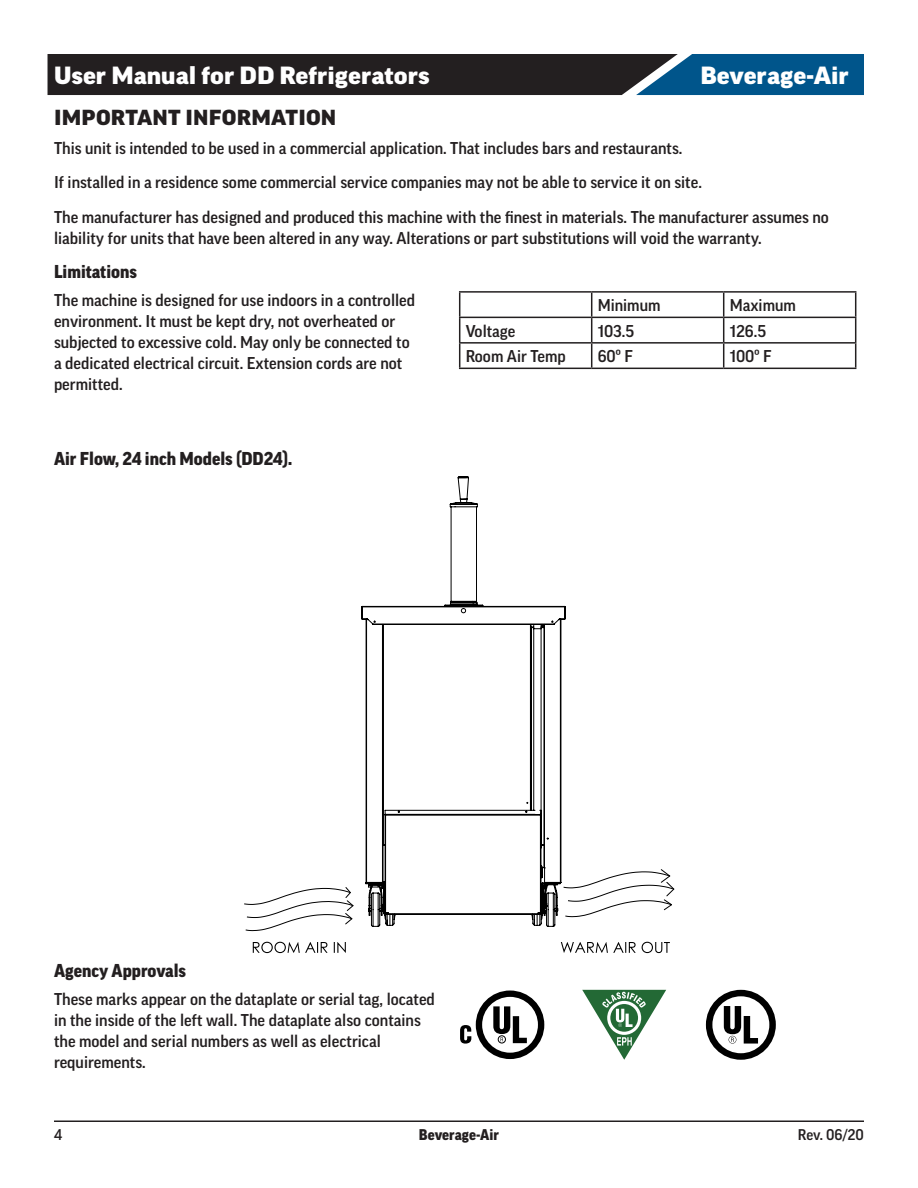
<style>
.page{position:relative;width:918px;height:1188px;background:#fff}
.page>*{position:absolute;margin:0;border:0;box-sizing:border-box;transform-origin:0 0}
.t1{font:900 expanded 24px "Good Pro";color:#fff}
.Page_Header{font:900 expanded 21px "Good Pro";letter-spacing:.01em;color:#231f20}
.Section_Header{font:900 18px "Good Pro";color:#231f20}
.Body_-_Text{font:500 16.5px/21px "Good Pro";color:#231f20}
.t2{font:900 15px "Good Pro";color:#231f20}
.t3{font:500 15px "Good Pro";letter-spacing:-.005em;color:#231f20}
</style>
<div class="page">
<svg style="left:48px;top:54px;width:816px;height:41px;background:#1e2f3d"></svg>
<hr style="left:54px;top:1120px;width:810px;height:2px;background:#231f20">
<hr style="left:459px;top:291px;width:133px;height:2px;background:#231f20">
<hr style="left:592px;top:291px;width:132px;height:2px;background:#231f20">
<hr style="left:724px;top:291px;width:132px;height:2px;background:#231f20">
<hr style="left:459px;top:317px;width:133px;height:1px;background:#231f20">
<hr style="left:592px;top:317px;width:132px;height:1px;background:#231f20">
<hr style="left:724px;top:317px;width:132px;height:1px;background:#231f20">
<hr style="left:459px;top:342px;width:133px;height:2px;background:#231f20">
<svg style="left:459px;top:293px;width:1px;height:75px"></svg>
<hr style="left:592px;top:342px;width:132px;height:2px;background:#231f20">
<svg style="left:591px;top:293px;width:1px;height:75px"></svg>
<hr style="left:724px;top:342px;width:132px;height:2px;background:#231f20">
<svg style="left:723px;top:293px;width:1px;height:75px"></svg>
<svg style="left:855px;top:293px;width:1px;height:75px"></svg>
<hr style="left:459px;top:368px;width:133px;height:1px;background:#231f20">
<hr style="left:592px;top:368px;width:132px;height:1px;background:#231f20">
<hr style="left:724px;top:368px;width:132px;height:1px;background:#231f20">
<svg style="left:460px;top:991px;width:84px;height:68px"></svg>
<svg style="left:582px;top:990px;width:84px;height:70px"></svg>
<svg style="left:706px;top:990px;width:70px;height:70px"></svg>
<svg style="left:253px;top:942px;width:93px;height:11px"></svg>
<svg style="left:561px;top:942px;width:109px;height:11px"></svg>
<svg style="left:567px;top:869px;width:108px;height:48px"></svg>
<svg style="left:244px;top:887px;width:110px;height:44px"></svg>
<svg style="left:361px;top:476px;width:206px;height:451px"></svg>
<h1 class="t1" style="left:54px;top:62px;width:377px">User Manual for DD Refrigerators</h1>
<h1 class="t1" style="left:700px;top:62px;width:150px">Beverage-Air</h1>
<p class="Page_Header" style="left:54px;top:106px;width:284px">IMPORTANT INFORMATION</p>
<p class="Body_-_Text" style="left:54px;top:137px;width:630px">This unit is intended to be used in a commercial application. That includes bars and restaurants.</p>
<p class="Body_-_Text" style="left:54px;top:172px;width:649px">If installed in a residence some commercial service companies may not be able to service it on site.</p>
<p class="Body_-_Text" style="left:54px;top:206px;width:776px">The manufacturer has designed and produced this machine with the finest in materials. The manufacturer assumes no liability for units that have been altered in any way. Alterations or part substitutions will void the warranty.</p>
<p class="Section_Header" style="left:54px;top:262px;width:84px">Limitations</p>
<p class="Body_-_Text" style="left:54px;top:290px;width:363px">The machine is designed for use indoors in a controlled environment. It must be kept dry, not overheated or subjected to excessive cold. May only be connected to a dedicated electrical circuit. Extension cords are not permitted.</p>
<p class="Body_-_Text" style="left:598px;top:295px;width:64px">Minimum</p>
<p class="Body_-_Text" style="left:730px;top:295px;width:68px">Maximum</p>
<p class="Body_-_Text" style="left:466px;top:320px;width:51px">Voltage</p>
<p class="Body_-_Text" style="left:598px;top:320px;width:38px">103.5</p>
<p class="Body_-_Text" style="left:730px;top:320px;width:38px">126.5</p>
<p class="Body_-_Text" style="left:466px;top:346px;width:102px">Room Air Temp</p>
<p class="Body_-_Text" style="left:598px;top:346px;width:37px">60º F</p>
<p class="Body_-_Text" style="left:730px;top:346px;width:43px">100º F</p>
<p class="Section_Header" style="left:54px;top:449px;width:240px">Air Flow, 24 inch Models (DD24).</p>
<p class="Section_Header" style="left:54px;top:960px;width:134px">Agency Approvals</p>
<p class="Body_-_Text" style="left:54px;top:988px;width:383px">These marks appear on the dataplate or serial tag, located in the inside of the left wall. The dataplate also contains the model and serial numbers as well as electrical requirements.</p>
<p class="t3" style="left:54px;top:1127px;width:10px">4</p>
<p class="t2" style="left:419px;top:1127px;width:82px">Beverage-Air</p>
<p class="t3" style="left:798px;top:1127px;width:68px">Rev. 06/20</p>
</div>
